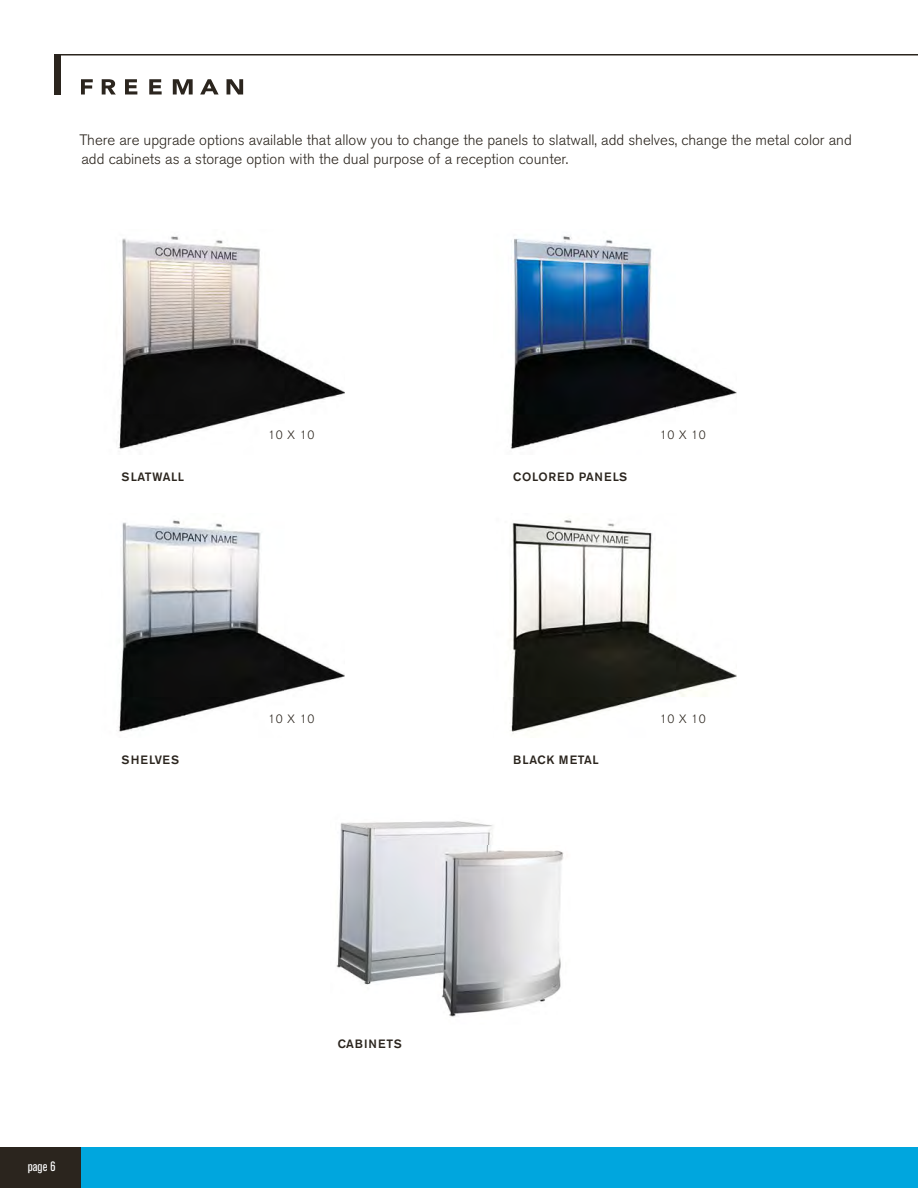
<style>
.page{position:relative;width:918px;height:1188px;background:#fff}
.page>*{position:absolute;margin:0;border:0;box-sizing:border-box;transform-origin:0 0}
.t1{font:300 15px/19.5px "Akzidenz Grotesk BE";color:#2b251e}
.t2{font:condensed 13.5px "Akzidenz Grotesk BE";color:#fff}
.t3{font:500 12px "Akzidenz Grotesk BE";letter-spacing:.05em;color:#2b251e}
.t4{font:300 12px "Akzidenz Grotesk BE";letter-spacing:.05em;color:#2b251e}
.t5{font:500 12px "Akzidenz Grotesk BE";letter-spacing:.09em;color:#2b251e}
</style>
<div class="page">
<div style="left:54px;top:54px;width:7px;height:40px;background:#2b251e"></div>
<svg style="left:227px;top:79px;width:16px;height:15px"></svg>
<svg style="left:81px;top:79px;width:12px;height:15px"></svg>
<svg style="left:102px;top:79px;width:14px;height:15px"></svg>
<svg style="left:125px;top:79px;width:12px;height:15px"></svg>
<svg style="left:149px;top:79px;width:13px;height:15px"></svg>
<svg style="left:173px;top:79px;width:20px;height:15px"></svg>
<svg style="left:200px;top:79px;width:19px;height:15px"></svg>
<hr style="left:55px;top:54px;width:863px;height:2px;background:#2b251e">
<div style="left:0;top:1148px;width:918px;height:40px;background:#00a6de"></div>
<div style="left:0;top:1148px;width:81px;height:40px;background:#2b251e"></div>
<img style="left:510px;top:518px;width:226px;height:216px">
<img style="left:118px;top:520px;width:227px;height:212px">
<img style="left:510px;top:236px;width:226px;height:213px">
<img style="left:118px;top:236px;width:227px;height:213px">
<img style="left:336px;top:821px;width:157px;height:164px">
<img style="left:441px;top:850px;width:123px;height:167px">
<img style="left:436px;top:845px;width:67px;height:148px">
<p class="t1" style="left:79px;top:132px;width:774px">There are upgrade options available that allow you to change the panels to slatwall, add shelves, change the metal color and add cabinets as a storage option with the dual purpose of a reception counter.</p>
<p class="t3" style="left:122px;top:472px;width:64px">SLATWALL</p>
<p class="t4" style="left:268px;top:431px;width:48px">10 X 10</p>
<p class="t5" style="left:122px;top:756px;width:59px">SHELVES</p>
<p class="t4" style="left:268px;top:714px;width:48px">10 X 10</p>
<p class="t3" style="left:513px;top:472px;width:116px">COLORED PANELS</p>
<p class="t4" style="left:660px;top:431px;width:48px">10 X 10</p>
<p class="t3" style="left:513px;top:756px;width:87px">BLACK METAL</p>
<p class="t4" style="left:660px;top:714px;width:48px">10 X 10</p>
<p class="t2" style="left:28px;top:1162px;width:29px">page 6</p>
<p class="t3" style="left:338px;top:1039px;width:65px">CABINETS</p>
</div>
